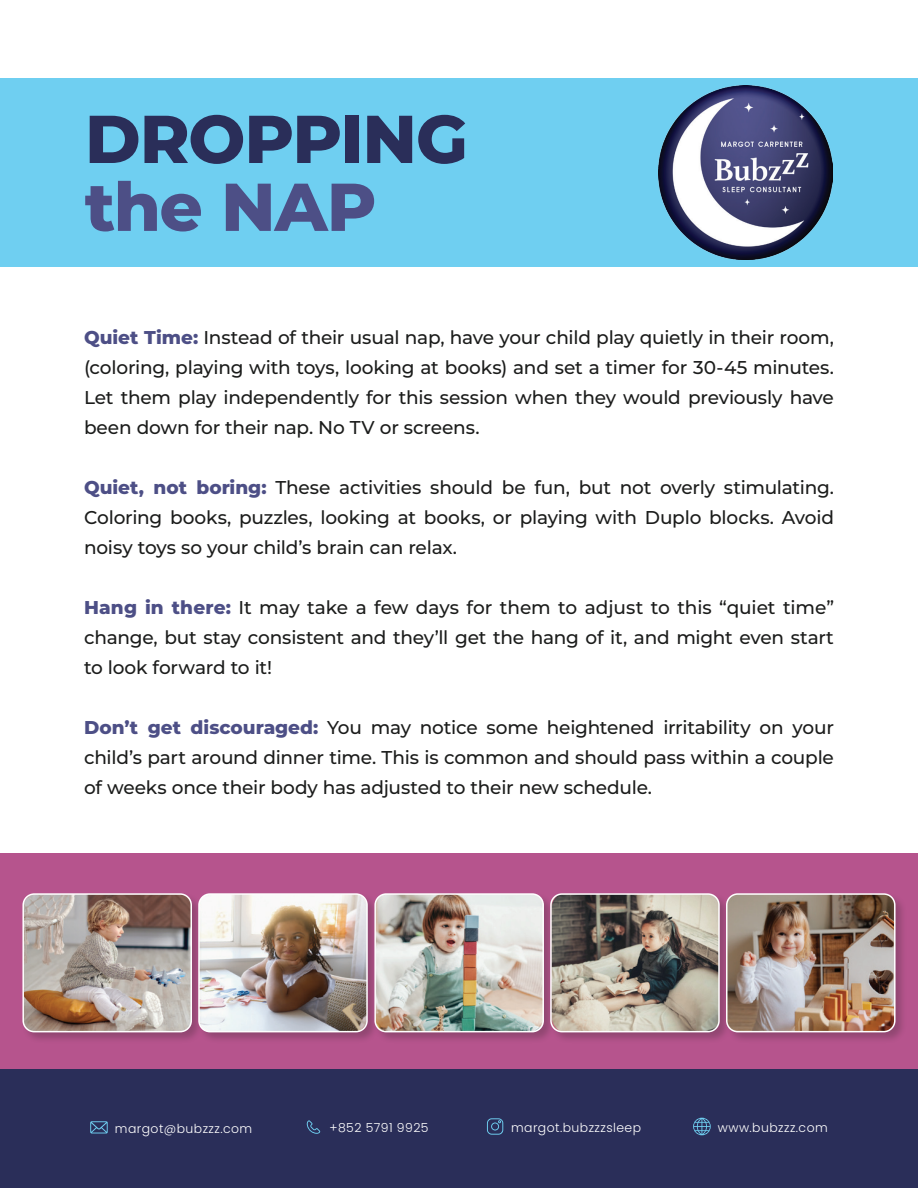
<style>
.page{position:relative;width:918px;height:1188px;background:#fff}
.page>*{position:absolute;margin:0;border:0;box-sizing:border-box;transform-origin:0 0}
.t1{font:800 67.5px "Montserrat";letter-spacing:-.015em;color:#2a2e59}
.t2{font:800 67.5px "Montserrat";letter-spacing:-.015em;color:#4d4f86}
.t3{font:500 18.6px/30px "Montserrat";letter-spacing:-.01em;color:#1b1c1b;text-align:justify}
.t4{font:300 12.45px "Poppins";letter-spacing:.035em;color:#fff}
.s1{font-weight:800;color:#4d4f86}
</style>
<div class="page">
<div style="left:0;top:79px;width:918px;height:188px;background:#6fcff1"></div>
<div style="left:0;top:1069px;width:918px;height:119px;background:#2a2e59"></div>
<svg style="left:90px;top:1121px;width:18px;height:12px"></svg>
<svg style="left:693px;top:1118px;width:18px;height:17px"></svg>
<svg style="left:307px;top:1120px;width:13px;height:14px"></svg>
<svg style="left:487px;top:1118px;width:16px;height:17px"></svg>
<img style="left:659px;top:86px;width:173px;height:173px">
<div style="left:0;top:853px;width:918px;height:216px;background:#b6548d"></div>
<div style="left:21px;top:892px;width:887px;height:152px;background:#231f20;opacity:.25"></div>
<img style="left:375px;top:894px;width:168px;height:138px">
<div style="left:374px;top:893px;width:170px;height:139px;border:2px solid #fff;border-radius:11px"></div>
<img style="left:23px;top:894px;width:168px;height:138px">
<div style="left:22px;top:893px;width:170px;height:139px;border:2px solid #fff;border-radius:11px"></div>
<img style="left:551px;top:894px;width:168px;height:138px">
<div style="left:550px;top:893px;width:170px;height:139px;border:2px solid #fff;border-radius:11px"></div>
<img style="left:199px;top:894px;width:168px;height:138px">
<div style="left:198px;top:893px;width:170px;height:139px;border:2px solid #fff;border-radius:11px"></div>
<img style="left:727px;top:894px;width:168px;height:138px">
<div style="left:726px;top:893px;width:170px;height:139px;border:2px solid #fff;border-radius:11px"></div>
<h1 class="t1" style="left:85px;top:90px;width:384px">DROPPING</h1>
<h1 class="t2" style="left:85px;top:157px;width:293px">the NAP</h1>
<p class="t3" style="left:84px;top:322px;width:751px"><span class="s1">Quiet Time:</span> Instead of their usual nap, have your child play quietly in their room, (coloring, playing with toys, looking at books) and set a timer for 30-45 minutes.<br>Let them play independently for this session when they would previously have been down for their nap. No TV or screens.</p>
<p class="t3" style="left:84px;top:472px;width:752px"><span class="s1">Quiet, not boring:</span> These activities should be fun, but not overly stimulating.<br>Coloring books, puzzles, looking at books, or playing with Duplo blocks. Avoid noisy toys so your child’s brain can relax.</p>
<p class="t3" style="left:84px;top:592px;width:752px"><span class="s1">Hang in there:</span> It may take a few days for them to adjust to this “quiet time” change, but stay consistent and they’ll get the hang of it, and might even start to look forward to it!</p>
<p class="t3" style="left:84px;top:712px;width:751px"><span class="s1">Don’t get discouraged:</span> You may notice some heightened irritability on your child’s part around dinner time. This is common and should pass within a couple of weeks once their body has adjusted to their new schedule.</p>
<p class="t4" style="left:115px;top:1121px;width:139px">margot@bubzzz.com</p>
<p class="t4" style="left:329px;top:1121px;width:101px">+852 5791 9925</p>
<p class="t4" style="left:511px;top:1120px;width:132px">margot.bubzzzsleep</p>
<p class="t4" style="left:718px;top:1120px;width:111px">www.bubzzz.com</p>
</div>
